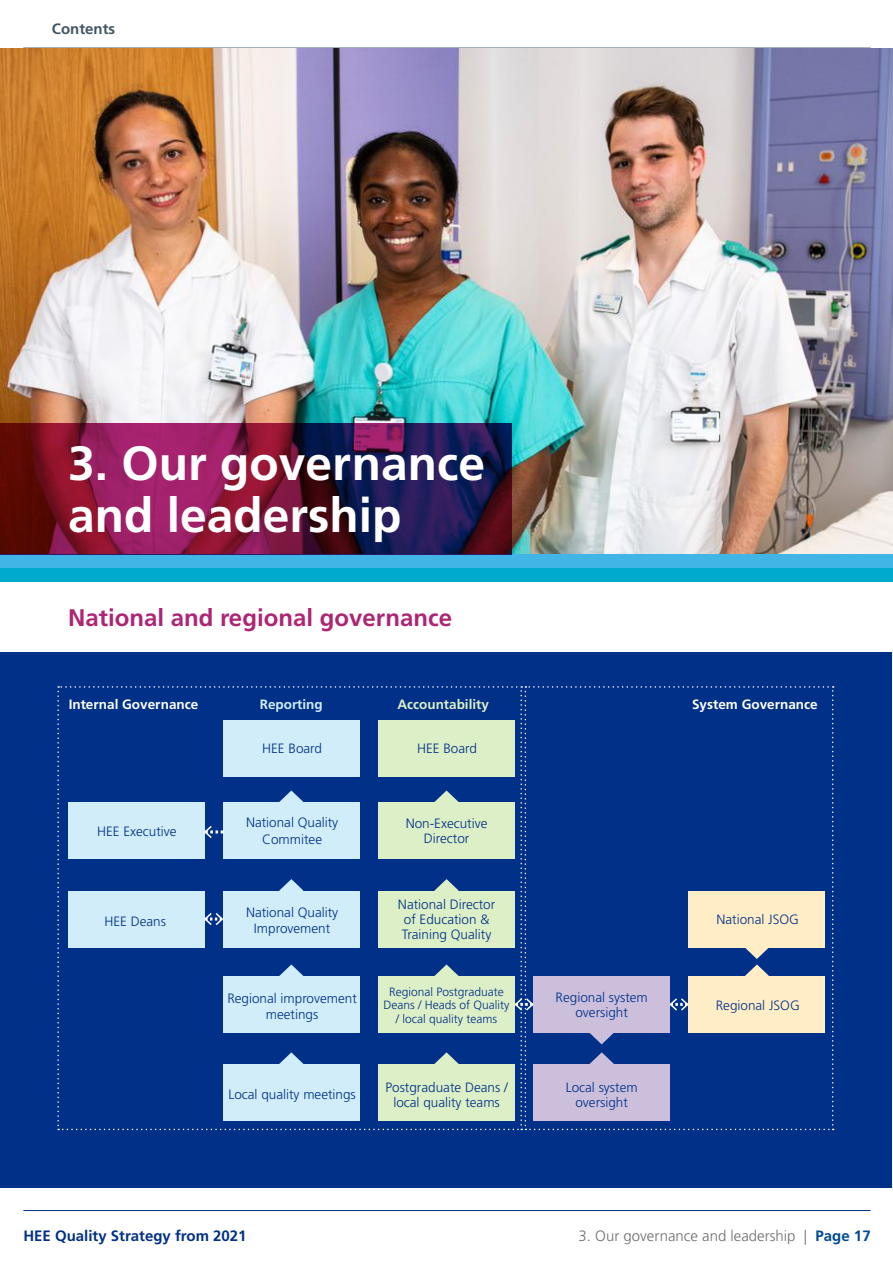
<style>
.page{position:relative;width:893px;height:1263px;background:#fff}
.page>*{position:absolute;margin:0;border:0;box-sizing:border-box;transform-origin:0 0}
.Page_Header{font:700 48px/52.5px "Frutiger";color:#fff}
.Body_Titles{font:700 24px "Frutiger LT Std";color:#ae2573}
.t1{font:300 15px "Frutiger LT Std";color:#706f6f}
.t2{font:700 15px "Frutiger LT Std";color:#003087}
.t3{font:700 15px "Frutiger";color:#425563}
.Body_Copy{font:300 13.5px/15px "Frutiger LT Std";color:#003087;text-align:center}
.Body_Copy-2{font:700 13.5px "Frutiger LT Std";color:#fff}
.Body_Copy-3{font:700 13.5px "Frutiger LT Std";color:#ddefc7}
.Body_Copy-4{font:700 13.5px "Frutiger LT Std";color:#d0edf9}
.Body_Copy-5{font:300 12px/13.5px "Frutiger LT Std";color:#003087;text-align:center}
.s1{font-weight:700;color:#004a93}
</style>
<div class="page">
<hr style="left:23px;top:1210px;width:848px;height:1px;background:#003087">
<img style="left:0;top:48px;width:893px;height:506px">
<div style="left:0;top:554px;width:893px;height:14px;background:#41b6e6"></div>
<div style="left:0;top:568px;width:893px;height:14px;background:#00a9ce"></div>
<svg style="left:0;top:423px;width:512px;height:131px"></svg>
<div style="left:1px;top:652px;width:891px;height:535px;background:#003087"></div>
<svg style="left:57px;top:686px;width:777px;height:444px"></svg>
<p class="t3" style="left:52px;top:20px;width:65px">Contents</p>
<p class="Page_Header" style="left:68px;top:436px;width:418px">3. Our governance and leadership</p>
<p class="Body_Titles" style="left:68px;top:604px;width:386px">National and regional governance</p>
<p class="Body_Copy-2" style="left:69px;top:696px;width:131px">Internal Governance</p>
<p class="Body_Copy-4" style="left:260px;top:696px;width:65px">Reporting</p>
<p class="Body_Copy" style="left:262px;top:741px;width:61px">HEE Board</p>
<p class="Body_Copy" style="left:417px;top:741px;width:61px">HEE Board</p>
<p class="Body_Copy-3" style="left:397px;top:696px;width:93px">Accountability</p>
<p class="Body_Copy-2" style="left:692px;top:696px;width:127px">System Governance</p>
<p class="Body_Copy" style="left:97px;top:824px;width:81px">HEE Executive</p>
<p class="Body_Copy" style="left:104px;top:914px;width:63px">HEE Deans</p>
<p class="Body_Copy" style="left:246px;top:815px;width:94px;line-height:16.2px">National Quality<br>Commitee</p>
<p class="Body_Copy" style="left:246px;top:904px;width:94px;line-height:16.2px">National Quality<br>Improvement</p>
<p class="Body_Copy" style="left:227px;top:990px;width:131px;line-height:16.2px">Regional improvement meetings</p>
<p class="Body_Copy" style="left:406px;top:816px;width:83px">Non-Executive<br>Director</p>
<p class="Body_Copy" style="left:398px;top:897px;width:99px;text-align:left">National Director of Education &amp;<br>Training Quality</p>
<p class="Body_Copy" style="left:716px;top:912px;width:84px">National JSOG</p>
<p class="Body_Copy-5" style="left:384px;top:985px;width:128px">Regional Postgraduate<br>Deans / Heads of Quality / local quality teams</p>
<p class="Body_Copy" style="left:556px;top:990px;width:94px">Regional system oversight</p>
<p class="Body_Copy" style="left:716px;top:998px;width:86px">Regional JSOG</p>
<p class="Body_Copy" style="left:228px;top:1087px;width:129px">Local quality meetings</p>
<p class="Body_Copy" style="left:385px;top:1080px;width:124px">Postgraduate Deans / local quality teams</p>
<p class="Body_Copy" style="left:566px;top:1080px;width:73px">Local system oversight</p>
<p class="t2" style="left:23px;top:1227px;width:225px">HEE Quality Strategy from 2021</p>
<p class="t1" style="left:579px;top:1227px;width:294px">3. Our governance and leadership | <span class="s1">Page 17</span></p>
</div>
